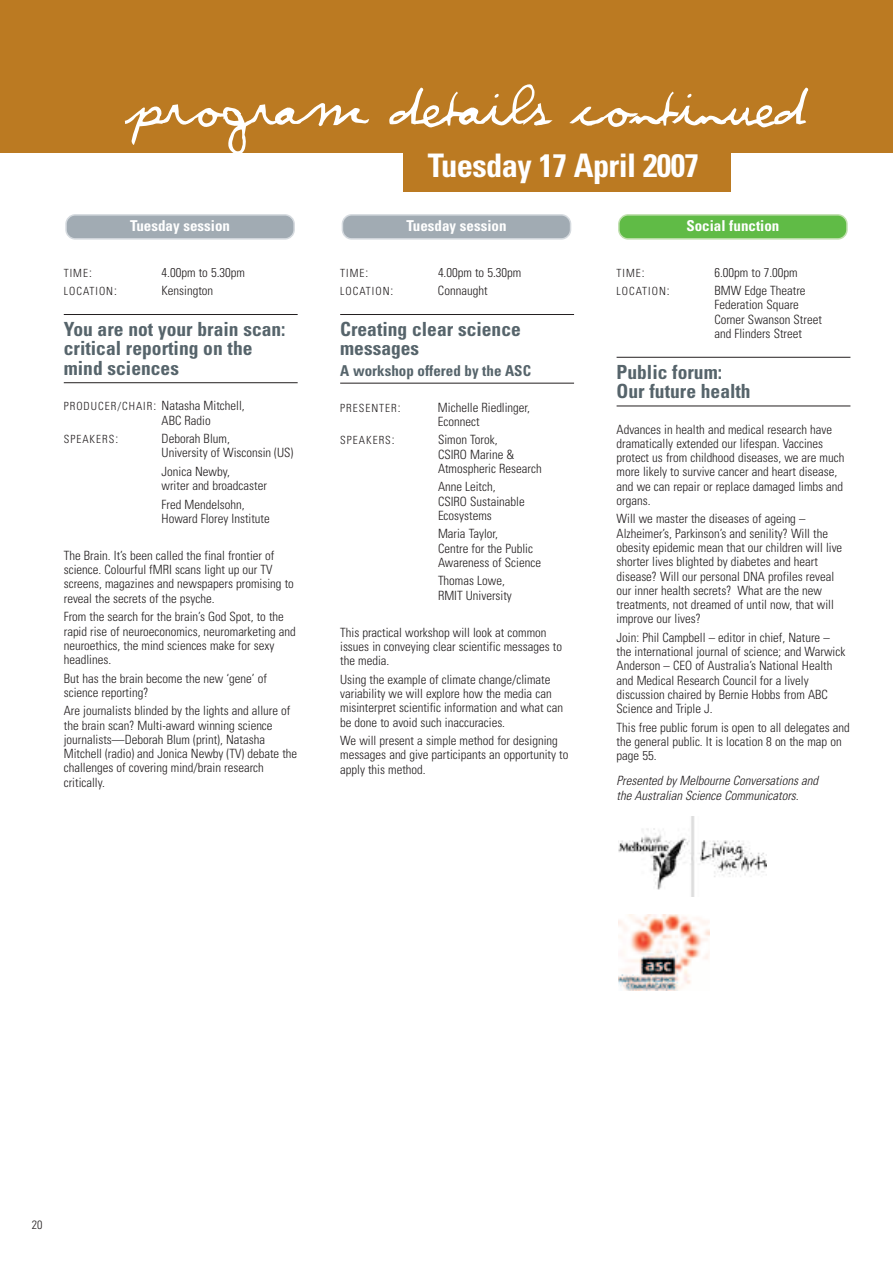
<style>
.page{position:relative;width:893px;height:1263px;background:#fff}
.page>*{position:absolute;margin:0;border:0;box-sizing:border-box;transform-origin:0 0}
.t1{font:63px "Violation";color:#fff}
.t2{font:700 condensed 32.4px "Univers";letter-spacing:-.02em;color:#fff}
.t3{font:700 condensed 19.5px/19.5px "Univers";color:#56646b}
.t4{font:700 condensed 15px "Univers";color:#fff}
.t5{font:700 condensed 15px "Univers";color:#56646b}
.t6{font:300 condensed 12.75px/14.2px "Univers";color:#231f20}
.t7{font:italic 300 condensed 12.75px/15.3px "Univers";color:#231f20}
.t8{font:300 condensed 12px "Univers";color:#231f20}
.t9{font:300 condensed 11.25px "Univers";letter-spacing:.09em;color:#231f20}
.s1{font-size:12.75px}
.s2{font-size:11.25px}
</style>
<div class="page">
<hr style="left:64px;top:314px;width:234px;height:1px;background:#231f20">
<hr style="left:64px;top:382px;width:234px;height:1px;background:#231f20">
<hr style="left:340px;top:314px;width:234px;height:1px;background:#231f20">
<hr style="left:340px;top:383px;width:234px;height:1px;background:#231f20">
<hr style="left:617px;top:357px;width:233px;height:1px;background:#231f20">
<hr style="left:617px;top:406px;width:233px;height:1px;background:#231f20">
<img style="left:618px;top:915px;width:91px;height:76px">
<img style="left:618px;top:816px;width:148px;height:80px">
<svg style="left:618px;top:214px;width:230px;height:26px;background:#71c159"></svg>
<svg style="left:342px;top:214px;width:229px;height:26px;background:#aab3ba"></svg>
<svg style="left:65px;top:214px;width:230px;height:26px;background:#aab3ba"></svg>
<div style="left:0;top:0;width:893px;height:153px;background:#bb7a22"></div>
<div style="left:403px;top:153px;width:327px;height:38px;background:#bb7a22"></div>
<h1 class="t1" style="left:128px;top:65px;width:677px">program details continued</h1>
<h2 class="t2" style="left:428px;top:153px;width:272px">Tuesday 17 April 2007</h2>
<p class="t4" style="left:130px;top:220px;width:102px">Tuesday session</p>
<p class="t4" style="left:406px;top:220px;width:102px">Tuesday session</p>
<p class="t4" style="left:686px;top:220px;width:94px">Social function</p>
<p class="t9" style="left:64px;top:268px;width:30px">TIME<span class="s1">:</span></p>
<p class="t6" style="left:162px;top:266px;width:85px">4.00pm to 5.30pm</p>
<p class="t9" style="left:64px;top:287px;width:55px">LOCATION<span class="s1">:</span></p>
<p class="t6" style="left:162px;top:285px;width:53px">Kensington</p>
<h3 class="t3" style="left:64px;top:321px;width:223px">You are not your brain scan: critical reporting on the mind sciences</h3>
<p class="t6" style="left:162px;top:400px;width:85px;text-indent:-98px"><span class="s2">PRODUCER/CHAIR</span>: Natasha Mitchell,<br>ABC Radio</p>
<p class="t9" style="left:64px;top:435px;width:56px">SPEAKERS<span class="s1">:</span></p>
<p class="t6" style="left:162px;top:433px;width:133px">Deborah Blum,<br>University of Wisconsin (US)</p>
<p class="t6" style="left:162px;top:465px;width:107px">Jonica Newby,<br>writer and broadcaster</p>
<p class="t6" style="left:162px;top:498px;width:110px">Fred Mendelsohn,<br>Howard Florey Institute</p>
<p class="t6" style="left:64px;top:549px;width:232px">The Brain. It’s been called the final frontier of science. Colourful fMRI scans light up our TV screens, magazines and newspapers promising to reveal the secrets of the psyche.</p>
<p class="t6" style="left:64px;top:611px;width:234px">From the search for the brain’s God Spot, to the rapid rise of neuroeconomics, neuromarketing and neuroethics, the mind sciences make for sexy headlines.</p>
<p class="t6" style="left:64px;top:672px;width:205px">But has the brain become the new ‘gene’ of science reporting?</p>
<p class="t6" style="left:64px;top:705px;width:235px">Are journalists blinded by the lights and allure of the brain scan? Multi-award winning science journalists—Deborah Blum (print), Natasha Mitchell (radio) and Jonica Newby (TV) debate the challenges of covering mind/brain research critically.</p>
<p class="t9" style="left:340px;top:268px;width:30px">TIME<span class="s1">:</span></p>
<p class="t6" style="left:438px;top:266px;width:85px">4.00pm to 5.30pm</p>
<p class="t9" style="left:340px;top:287px;width:55px">LOCATION<span class="s1">:</span></p>
<p class="t6" style="left:438px;top:285px;width:51px">Connaught</p>
<h3 class="t3" style="left:340px;top:321px;width:182px">Creating clear science messages</h3>
<p class="t5" style="left:340px;top:365px;width:192px">A workshop offered by the ASC</p>
<p class="t9" style="left:340px;top:404px;width:62px">PRESENTER<span class="s1">:</span></p>
<p class="t6" style="left:438px;top:401px;width:94px">Michelle Riedlinger,<br>Econnect</p>
<p class="t9" style="left:340px;top:436px;width:56px">SPEAKERS<span class="s1">:</span></p>
<p class="t6" style="left:438px;top:434px;width:105px">Simon Torok,<br>CSIRO Marine &amp;<br>Atmospheric Research</p>
<p class="t6" style="left:438px;top:481px;width:88px">Anne Leitch,<br>CSIRO Sustainable<br>Ecosystems</p>
<p class="t6" style="left:438px;top:528px;width:105px">Maria Taylor,<br>Centre for the Public<br>Awareness of Science</p>
<p class="t6" style="left:438px;top:575px;width:75px">Thomas Lowe,<br>RMIT University</p>
<p class="t6" style="left:340px;top:626px;width:223px">This practical workshop will look at common issues in conveying clear scientific messages to the media.</p>
<p class="t6" style="left:340px;top:673px;width:225px">Using the example of climate change/climate variability we will explore how the media can misinterpret scientific information and what can be done to avoid such inaccuracies.</p>
<p class="t6" style="left:340px;top:734px;width:230px">We will present a simple method for designing messages and give participants an opportunity to apply this method.</p>
<p class="t9" style="left:617px;top:268px;width:30px">TIME<span class="s1">:</span></p>
<p class="t6" style="left:714px;top:266px;width:85px">6.00pm to 7.00pm</p>
<p class="t9" style="left:617px;top:287px;width:55px">LOCATION<span class="s1">:</span></p>
<p class="t6" style="left:714px;top:285px;width:109px">BMW Edge Theatre<br>Federation Square<br>Corner Swanson Street and Flinders Street</p>
<h3 class="t3" style="left:617px;top:364px;width:136px">Public forum:<br>Our future health</h3>
<p class="t6" style="left:617px;top:423px;width:229px">Advances in health and medical research have dramatically extended our lifespan. Vaccines protect us from childhood diseases, we are much more likely to survive cancer and heart disease, and we can repair or replace damaged limbs and organs.</p>
<p class="t6" style="left:617px;top:513px;width:227px">Will we master the diseases of ageing – Alzheimer’s, Parkinson’s and senility? Will the obesity epidemic mean that our children will live shorter lives blighted by diabetes and heart disease? Will our personal DNA profiles reveal our inner health secrets? What are the new treatments, not dreamed of until now, that will improve our lives?</p>
<p class="t6" style="left:617px;top:631px;width:230px">Join: Phil Campbell – editor in chief, Nature – the international journal of science; and Warwick Anderson – CEO of Australia’s National Health and Medical Research Council for a lively discussion chaired by Bernie Hobbs from ABC Science and Triple J.</p>
<p class="t6" style="left:617px;top:721px;width:235px">This free public forum is open to all delegates and the general public. It is location 8 on the map on page 55.</p>
<p class="t7" style="left:617px;top:774px;width:203px">Presented by Melbourne Conversations and the Australian Science Communicators.</p>
<p class="t8" style="left:32px;top:1220px;width:12px">20</p>
</div>
